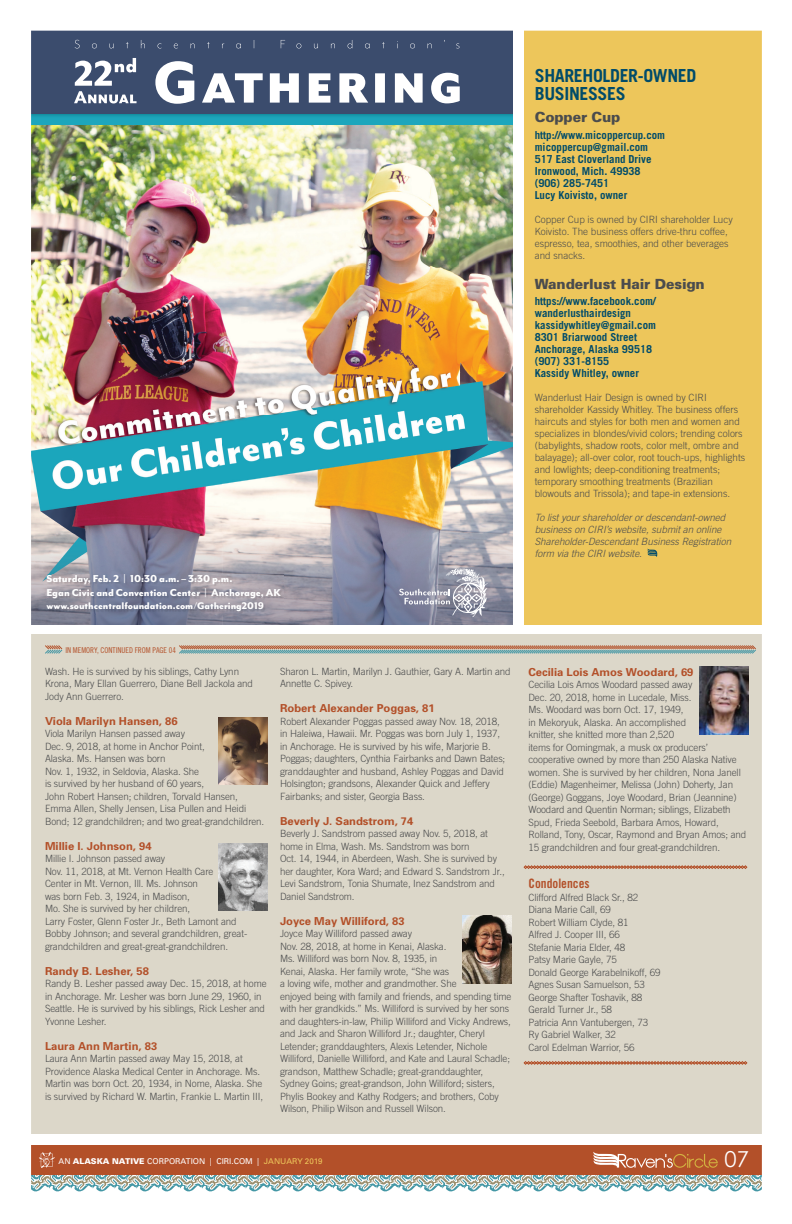
<style>
.page{position:relative;width:792px;height:1224px;background:#fff}
.page>*{position:absolute;margin:0;border:0;box-sizing:border-box;transform-origin:0 0}
.t1{font:22px "Century Gothic";color:#fff}
._2-HEADLINE{font:700 18px/18px "Trade Gothic";letter-spacing:-.02em;color:#014c6a}
.t2{font:900 14px "Univers";letter-spacing:-.01em;color:#4b4c4d}
._1-COPY_Black{font:13px "Trade Gothic Bold Cond Twenty";color:#b35029}
.t3{font:800 11.6px/13.9px "Mr Eaves Mod OT";color:#fff}
.t4{font:800 11.1px "Mr Eaves Mod OT";color:#fff}
.t5{font:700 11px/12px "Trade Gothic";color:#014c6a}
._1-COPY_Black-2{font:700 11px "Univers";color:#b35029}
.t6{font:300 10px/12.5px "Trade Gothic";letter-spacing:-.01em;color:#4b4c4d}
.t7{font:italic 300 10px/12px "Trade Gothic";color:#4b4c4d}
.t8{font:8px "Univers";color:#fff}
.t9{font:8px "Trade Gothic Cond Eighteen";color:#b35029}
.s1{font-weight:900}
.s2{color:#edc65b}
</style>
<div class="page">
<img style="left:31px;top:30px;width:731px;height:1162px">
<p class="t3" style="left:46px;top:572px;width:236px">Saturday, Feb. 2 | 10:30 a.m. – 3:30 p.m.<br>Egan Civic and Convention Center | Anchorage, AK</p>
<p class="t4" style="left:46px;top:600px;width:219px">www.southcentralfoundation.com/Gathering2019</p>
<p class="t9" style="left:65px;top:645px;width:112px">IN MEMORY, CONTINUED FROM PAGE 04</p>
<p class="t6" style="left:45px;top:665px;width:210px">Wash. He is survived by his siblings, Cathy Lynn<br>Krona, Mary Ellan Guerrero, Diane Bell Jackola and<br>Jody Ann Guerrero.</p>
<p class="_1-COPY_Black-2" style="left:45px;top:714px;width:134px">Viola Marilyn Hansen, 86</p>
<p class="t6" style="left:45px;top:727px;width:221px">Viola Marilyn Hansen passed away<br>Dec. 9, 2018, at home in Anchor Point,<br>Alaska. Ms. Hansen was born<br>Nov. 1, 1932, in Seldovia, Alaska. She<br>is survived by her husband of 60 years,<br>John Robert Hansen; children, Torvald Hansen, Emma Allen, Shelly Jensen, Lisa Pullen and Heidi Bond; 12 grandchildren; and two great-grandchildren.</p>
<p class="_1-COPY_Black-2" style="left:45px;top:839px;width:108px">Millie I. Johnson, 94</p>
<p class="t6" style="left:45px;top:852px;width:204px">Millie I. Johnson passed away<br>Nov. 11, 2018, at Mt. Vernon Health Care<br>Center in Mt. Vernon, Ill. Ms. Johnson<br>was born Feb. 3, 1924, in Madison,<br>Mo. She is survived by her children,<br>Larry Foster, Glenn Foster Jr., Beth Lamont and Bobby Johnson; and several grandchildren, great&shy;grandchildren and great-great-grandchildren.</p>
<p class="_1-COPY_Black-2" style="left:45px;top:964px;width:105px">Randy B. Lesher, 58</p>
<p class="t6" style="left:45px;top:977px;width:223px">Randy B. Lesher passed away Dec. 15, 2018, at home in Anchorage. Mr. Lesher was born June 29, 1960, in Seattle. He is survived by his siblings, Rick Lesher and Yvonne Lesher.</p>
<p class="_1-COPY_Black-2" style="left:45px;top:1039px;width:114px">Laura Ann Martin, 83</p>
<p class="t6" style="left:45px;top:1052px;width:220px">Laura Ann Martin passed away May 15, 2018, at Providence Alaska Medical Center in Anchorage. Ms.<br>Martin was born Oct. 20, 1934, in Nome, Alaska. She is survived by Richard W. Martin, Frankie L. Martin III,</p>
<p class="t6" style="left:280px;top:665px;width:232px">Sharon L. Martin, Marilyn J. Gauthier, Gary A. Martin and<br>Annette C. Spivey.</p>
<p class="_1-COPY_Black-2" style="left:280px;top:702px;width:156px">Robert Alexander Poggas, 81</p>
<p class="t6" style="left:280px;top:715px;width:227px">Robert Alexander Poggas passed away Nov. 18, 2018, in Haleiwa, Hawaii. Mr. Poggas was born July 1, 1937, in Anchorage. He is survived by his wife, Marjorie B.<br>Poggas; daughters, Cynthia Fairbanks and Dawn Bates; granddaughter and husband, Ashley Poggas and David Holsington; grandsons, Alexander Quick and Jeffery Fairbanks; and sister, Georgia Bass.</p>
<p class="_1-COPY_Black-2" style="left:280px;top:814px;width:135px">Beverly J. Sandstrom, 74</p>
<p class="t6" style="left:280px;top:827px;width:226px">Beverly J. Sandstrom passed away Nov. 5, 2018, at home in Elma, Wash. Ms. Sandstrom was born<br>Oct. 14, 1944, in Aberdeen, Wash. She is survived by her daughter, Kora Ward; and Edward S. Sandstrom Jr., Levi Sandstrom, Tonia Shumate, Inez Sandstrom and Daniel Sandstrom.</p>
<p class="_1-COPY_Black-2" style="left:280px;top:914px;width:126px">Joyce May Williford, 83</p>
<p class="t6" style="left:280px;top:927px;width:233px">Joyce May Williford passed away<br>Nov. 28, 2018, at home in Kenai, Alaska.<br>Ms. Williford was born Nov. 8, 1935, in<br>Kenai, Alaska. Her family wrote, “She was<br>a loving wife, mother and grandmother. She<br>enjoyed being with family and friends, and spending time with her grandkids.” Ms. Williford is survived by her sons and daughters-in-law, Philip Williford and Vicky Andrews, and Jack and Sharon Williford Jr.; daughter, Cheryl Letender; granddaughters, Alexis Letender, Nichole Williford, Danielle Williford, and Kate and Laural Schadle; grandson, Matthew Schadle; great-granddaughter, Sydney Goins; great-grandson, John Williford; sisters, Phylis Bookey and Kathy Rodgers; and brothers, Coby Wilson, Philip Wilson and Russell Wilson.</p>
<p class="_2-HEADLINE" style="left:535px;top:66px;width:163px">SHAREHOLDER-OWNED<br>BUSINESSES</p>
<p class="t2" style="left:535px;top:108px;width:87px">Copper Cup</p>
<p class="t5" style="left:535px;top:128px;width:132px">http://www.micoppercup.com</p>
<p class="t5" style="left:535px;top:140px;width:115px">micoppercup@gmail.com</p>
<p class="t5" style="left:535px;top:152px;width:118px">517 East Cloverland Drive</p>
<p class="t5" style="left:535px;top:164px;width:107px">Ironwood, Mich. 49938</p>
<p class="t5" style="left:535px;top:176px;width:76px">(906) 285-7451</p>
<p class="t5" style="left:535px;top:188px;width:94px">Lucy Koivisto, owner</p>
<p class="t6" style="left:535px;top:213px;width:200px;line-height:12px">Copper Cup is owned by CIRI shareholder Lucy Koivisto. The business offers drive-thru coffee, espresso, tea, smoothies, and other beverages and snacks.</p>
<p class="t2" style="left:535px;top:275px;width:172px">Wanderlust Hair Design</p>
<p class="t5" style="left:535px;top:295px;width:123px">https://www.facebook.com/ wanderlusthairdesign</p>
<p class="t5" style="left:535px;top:319px;width:123px">kassidywhitley@gmail.com</p>
<p class="t5" style="left:535px;top:331px;width:104px">8301 Briarwood Street</p>
<p class="t5" style="left:535px;top:343px;width:119px">Anchorage, Alaska 99518</p>
<p class="t5" style="left:535px;top:355px;width:76px">(907) 331-8155</p>
<p class="t5" style="left:535px;top:367px;width:106px">Kassidy Whitley, owner</p>
<p class="t6" style="left:535px;top:391px;width:212px;line-height:12px">Wanderlust Hair Design is owned by CIRI shareholder Kassidy Whitley. The business offers haircuts and styles for both men and women and specializes in blondes/vivid colors; trending colors (babylights, shadow roots, color melt, ombre and balayage); all-over color, root touch-ups, highlights and lowlights; deep-conditioning treatments; temporary smoothing treatments (Brazilian blowouts and Trissola); and tape-in extensions.</p>
<p class="t7" style="left:535px;top:511px;width:198px">To list your shareholder or descendant-owned business on CIRI’s website, submit an online Shareholder-Descendant Business Registration form via the CIRI website.</p>
<p class="_1-COPY_Black-2" style="left:528px;top:665px;width:167px">Cecilia Lois Amos Woodard, 69</p>
<p class="t6" style="left:528px;top:678px;width:219px">Cecilia Lois Amos Woodard passed away<br>Dec. 20, 2018, home in Lucedale, Miss.<br>Ms. Woodard was born Oct. 17, 1949,<br>in Mekoryuk, Alaska. An accomplished<br>knitter, she knitted more than 2,520<br>items for Oomingmak, a musk ox producers’ cooperative owned by more than 250 Alaska Native women. She is survived by her children, Nona Janell (Eddie) Magenheimer, Melissa (John) Doherty, Jan (George) Goggans, Joye Woodard, Brian (Jeannine)<br>Woodard and Quentin Norman; siblings, Elizabeth Spud, Frieda Seebold, Barbara Amos, Howard, Rolland, Tony, Oscar, Raymond and Bryan Amos; and 15 grandchildren and four great-grandchildren.</p>
<p class="_1-COPY_Black" style="left:528px;top:876px;width:63px">Condolences</p>
<p class="t6" style="left:528px;top:891px;width:111px">Clifford Alfred Black Sr., 82</p>
<p class="t6" style="left:528px;top:903px;width:84px">Diana Marie Call, 69</p>
<p class="t6" style="left:528px;top:916px;width:102px">Robert William Clyde, 81</p>
<p class="t6" style="left:528px;top:928px;width:93px">Alfred J. Cooper III, 66</p>
<p class="t6" style="left:528px;top:941px;width:98px">Stefanie Maria Elder, 48</p>
<p class="t6" style="left:528px;top:953px;width:90px">Patsy Marie Gayle, 75</p>
<p class="t6" style="left:528px;top:966px;width:134px">Donald George Karabelnikoff, 69</p>
<p class="t6" style="left:528px;top:978px;width:118px">Agnes Susan Samuelson, 53</p>
<p class="t6" style="left:528px;top:991px;width:115px">George Shafter Toshavik, 88</p>
<p class="t6" style="left:528px;top:1003px;width:85px">Gerald Turner Jr., 58</p>
<p class="t6" style="left:528px;top:1016px;width:121px">Patricia Ann Vantubergen, 73</p>
<p class="t6" style="left:528px;top:1028px;width:89px">Ry Gabriel Walker, 32</p>
<p class="t6" style="left:528px;top:1041px;width:108px">Carol Edelman Warrior, 56</p>
<p class="t8" style="left:59px;top:1156px;width:266px">AN <span class="s1">ALASKA NATIVE</span> CORPORATION | CIRI.COM | <span class="s2">JANUARY 2019</span></p>
<h1 class="t1" style="left:725px;top:1145px;width:26px">07</h1>
</div>
